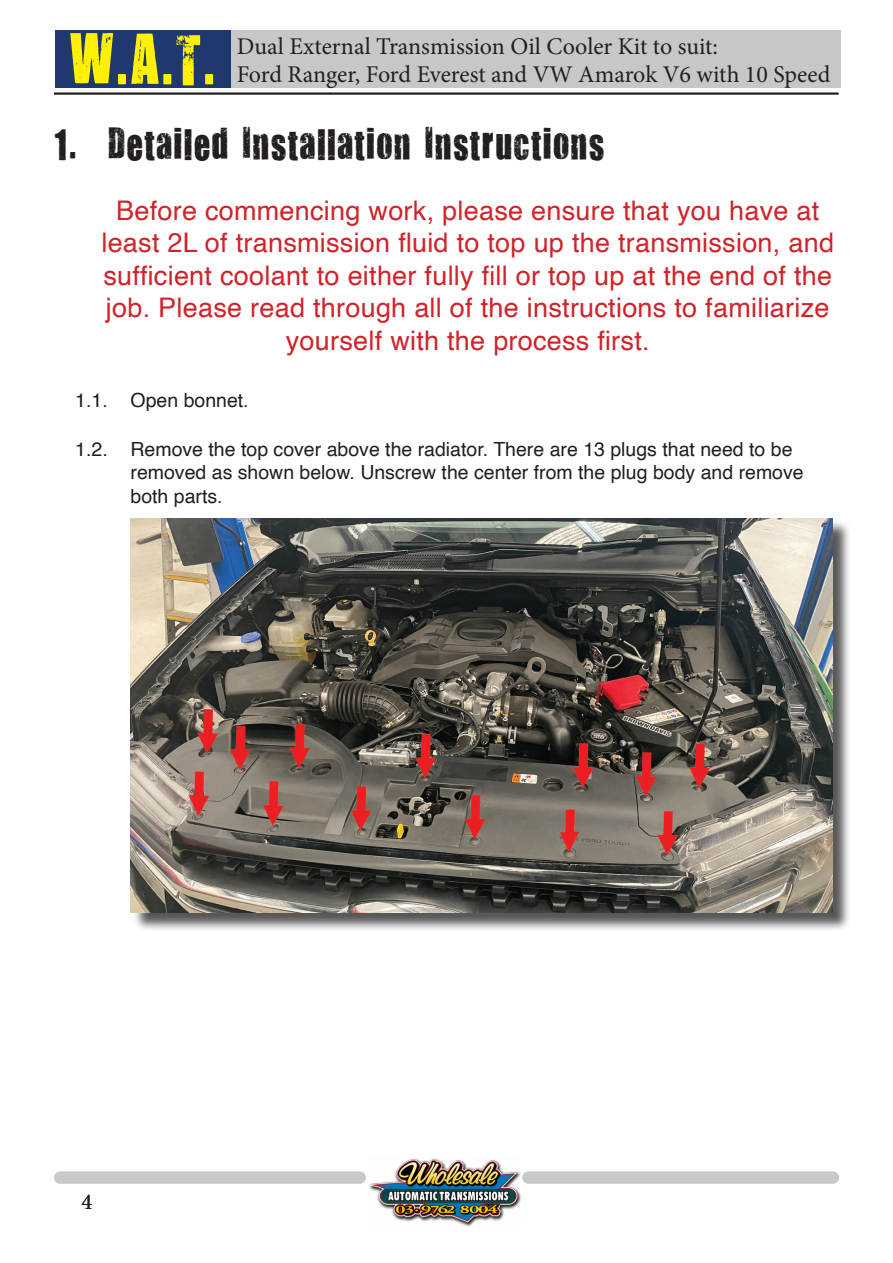
<style>
.page{position:relative;width:893px;height:1263px;background:#fff}
.page>*{position:absolute;margin:0;border:0;box-sizing:border-box;transform-origin:0 0}
.t1{font:58.5px "You Are Loved";color:#fff101}
.t2{font:36px "You Are Loved";letter-spacing:.05em;color:#231f20}
.t3{font:27px/32.4px "Helvetica";letter-spacing:.01em;color:#d1232a;text-align:center}
.t4{font:24px/28.8px "Minion Pro";letter-spacing:-.005em;color:#231f20}
.t5{font:22.5px "Minion Pro";color:#231f20}
.t6{font:19.5px/23.4px "Helvetica";color:#231f20}
</style>
<div class="page">
<div style="left:231px;top:30px;width:609px;height:58px;background:#c8c7c7"></div>
<div style="left:55px;top:30px;width:176px;height:58px;background:#1f386d"></div>
<img style="left:369px;top:1158px;width:152px;height:69px">
<div style="left:54px;top:1172px;width:312px;height:11px;background:#cbc8c9;border-radius:6px"></div>
<div style="left:522px;top:1172px;width:317px;height:11px;background:#cbc8c9;border-radius:6px"></div>
<hr style="left:54px;top:93px;width:784px;height:1px;background:#231f20">
<hr style="left:54px;top:94px;width:784px;height:1px;background:#231f20">
<div style="left:133px;top:520px;width:718px;height:411px;background:#231f20;opacity:.75"></div>
<img style="left:131px;top:518px;width:701px;height:394px">
<h1 class="t1" style="left:70px;top:21px;width:149px">W.A.T.</h1>
<p class="t4" style="left:237px;top:32px;width:595px">Dual External Transmission Oil Cooler Kit to suit:<br>Ford Ranger, Ford Everest and VW Amarok V6 with 10 Speed</p>
<p class="t2" style="left:54px;top:119px;width:552px">1. Detailed Installation Instructions</p>
<p class="t3" style="left:101px;top:195px;width:734px">Before commencing work, please ensure that you have at least 2L of transmission fluid to top up the transmission, and sufficient coolant to either fully fill or top up at the end of the job. Please read through all of the instructions to familiarize yourself with the process first.</p>
<p class="t6" style="left:75px;top:389px;width:175px">1.1. Open bonnet.</p>
<p class="t6" style="left:131px;top:438px;width:675px;text-indent:-55px">1.2. Remove the top cover above the radiator. There are 13 plugs that need to be removed as shown below. Unscrew the center from the plug body and remove both parts.</p>
<p class="t5" style="left:82px;top:1187px;width:12px">4</p>
</div>
